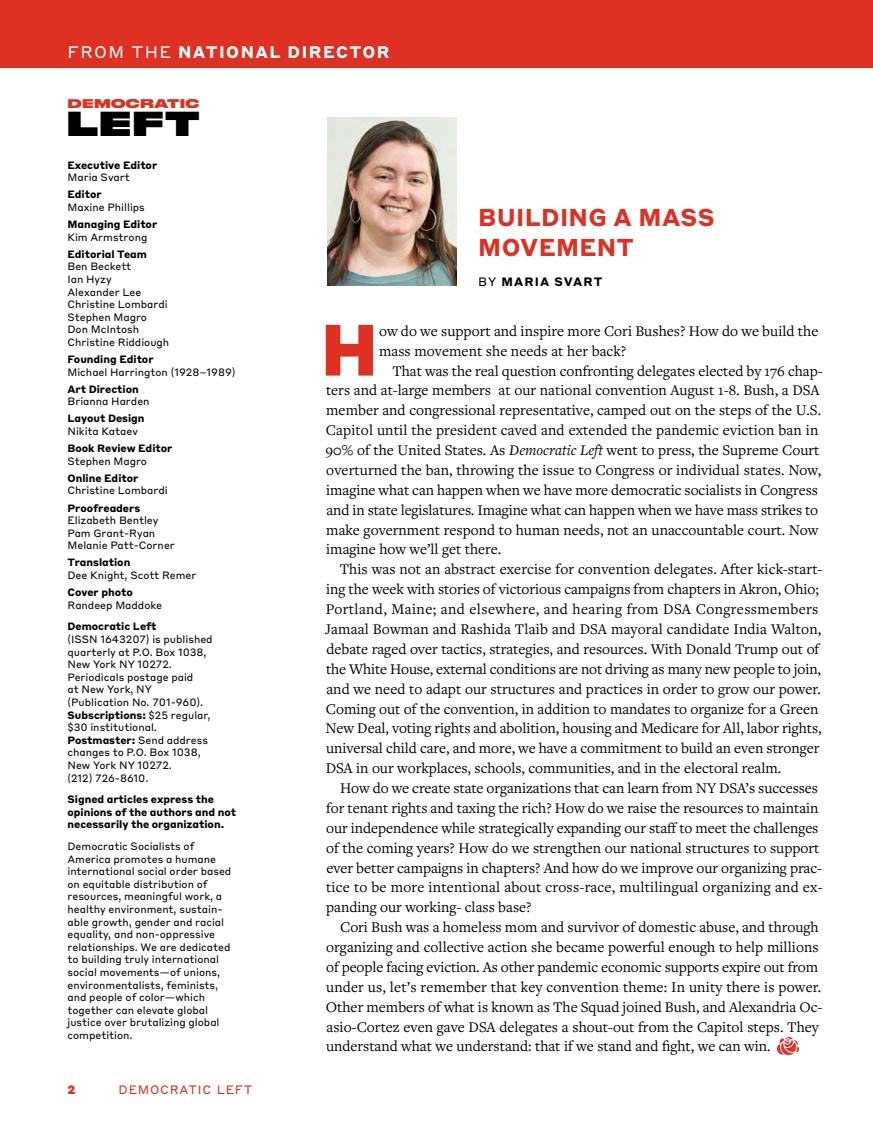
<style>
.page{position:relative;width:873px;height:1143px;background:#fff}
.page>*{position:absolute;margin:0;border:0;box-sizing:border-box;transform-origin:0 0}
.t1{font:900 71.4px "Styrene B";color:#de3023}
.t2{font:32.7px "Druk Wide Super";color:#000}
.t3{font:700 24px/30px "Styrene B";letter-spacing:.01em;color:#de3023}
.t4{font:700 16.5px "Styrene B";letter-spacing:.085em;color:#fff}
.t5{font:15.3px/20px "Freight Text Pro";color:#000}
.t6{font:12px "Styrene B";letter-spacing:.065em;color:#de3023}
.t7{font:700 12px "Styrene B";letter-spacing:.09em;color:#000}
.t8{font:900 12px "Styrene B";color:#de3023}
.t9{font:800 11.85px "Druk Wide";letter-spacing:.055em;color:#de3023}
.t10{font:10.5px/12.6px "Styrene B";letter-spacing:-.005em;color:#000}
.t11{font:700 10.5px/12.6px "Styrene B";letter-spacing:-.005em;color:#000}
.s1{font-weight:400}
.s2{font-weight:700}
.s3{font-style:italic}
</style>
<div class="page">
<div style="left:0;top:0;width:873px;height:68px;background:#de3023"></div>
<img style="left:777px;top:1038px;width:22px;height:16px">
<img style="left:327px;top:117px;width:129px;height:169px">
<p class="t4" style="left:68px;top:38px;width:324px"><span class="s1">FROM THE</span> NATIONAL DIRECTOR</p>
<p class="t9" style="left:68px;top:94px;width:133px">DEMOCRATIC</p>
<h2 class="t2" style="left:68px;top:96px;width:134px">LEFT</h2>
<p class="t11" style="left:68px;top:158px;width:91px">Executive Editor</p>
<p class="t10" style="left:68px;top:170px;width:64px">Maria Svart</p>
<p class="t11" style="left:68px;top:187px;width:36px">Editor</p>
<p class="t10" style="left:68px;top:200px;width:79px">Maxine Phillips</p>
<p class="t11" style="left:68px;top:217px;width:91px">Managing Editor</p>
<p class="t10" style="left:68px;top:230px;width:81px">Kim Armstrong</p>
<p class="t11" style="left:68px;top:247px;width:81px">Editorial Team</p>
<p class="t10" style="left:68px;top:259px;width:103px">Ben Beckett<br>Ian Hyzy<br>Alexander Lee<br>Christine Lombardi<br>Stephen Magro<br>Don McIntosh<br>Christine Riddiough</p>
<p class="t11" style="left:68px;top:352px;width:88px">Founding Editor</p>
<p class="t10" style="left:68px;top:365px;width:170px">Michael Harrington (1928–1989)</p>
<p class="t11" style="left:68px;top:382px;width:73px">Art Direction</p>
<p class="t10" style="left:68px;top:394px;width:84px">Brianna Harden</p>
<p class="t11" style="left:68px;top:411px;width:79px">Layout Design</p>
<p class="t10" style="left:68px;top:424px;width:72px">Nikita Kataev</p>
<p class="t11" style="left:68px;top:441px;width:106px">Book Review Editor</p>
<p class="t10" style="left:68px;top:454px;width:81px">Stephen Magro</p>
<p class="t11" style="left:68px;top:471px;width:72px">Online Editor</p>
<p class="t10" style="left:68px;top:484px;width:102px">Christine Lombardi</p>
<p class="t11" style="left:68px;top:501px;width:74px">Proofreaders</p>
<p class="t10" style="left:68px;top:513px;width:109px">Elizabeth Bentley<br>Pam Grant-Ryan<br>Melanie Patt-Corner</p>
<p class="t11" style="left:68px;top:555px;width:64px">Translation</p>
<p class="t10" style="left:68px;top:568px;width:130px">Dee Knight, Scott Remer</p>
<p class="t11" style="left:68px;top:585px;width:67px">Cover photo</p>
<p class="t10" style="left:68px;top:598px;width:96px">Randeep Maddoke</p>
<p class="t11" style="left:68px;top:619px;width:91px">Democratic Left</p>
<p class="t10" style="left:68px;top:632px;width:147px">(ISSN 1643207) is published quarterly at P.O. Box 1038,<br>New York NY 10272.<br>Periodicals postage paid<br>at New York, NY (Publication No. 701-960).<br><span class="s2">Subscriptions:</span> $25 regular, $30 institutional.<br><span class="s2">Postmaster:</span> Send address changes to P.O. Box 1038,<br>New York NY 10272.<br>(212) 726-8610.</p>
<p class="t11" style="left:68px;top:792px;width:170px">Signed articles express the opinions of the authors and not necessarily the organization.</p>
<p class="t10" style="left:68px;top:839px;width:165px">Democratic Socialists of<br>America promotes a humane international social order based on equitable distribution of resources, meaningful work, a healthy environment, sustain&shy;able growth, gender and racial equality, and non-oppressive relationships. We are dedicated to building truly international social movements—of unions, environmentalists, feminists, and people of color—which together can elevate global justice over brutalizing global competition.</p>
<p class="t8" style="left:68px;top:1079px;width:9px">2</p>
<p class="t6" style="left:119px;top:1079px;width:136px">DEMOCRATIC LEFT</p>
<h3 class="t3" style="left:478px;top:201px;width:238px">BUILDING A MASS<br>MOVEMENT</h3>
<p class="t7" style="left:478px;top:272px;width:126px"><span class="s1">BY</span> MARIA SVART</p>
<h1 class="t1" style="left:320px;top:288px;width:59px">H</h1>
<p class="t5" style="left:379px;top:320px;width:441px">ow do we support and inspire more Cori Bushes? How do we build the mass movement she needs at her back?</p>
<p class="t5" style="left:326px;top:360px;width:499px;text-indent:67px">That was the real question confronting delegates elected by 176 chap&shy;ters and at-large members at our national convention August 1-8. Bush, a DSA member and congressional representative, camped out on the steps of the U.S.<br>Capitol until the president caved and extended the pandemic eviction ban in 90% of the United States. As <span class="s3">Democratic Left</span> went to press, the Supreme Court overturned the ban, throwing the issue to Congress or individual states. Now, imagine what can happen when we have more democratic socialists in Congress and in state legislatures. Imagine what can happen when we have mass strikes to make government respond to human needs, not an unaccountable court. Now imagine how we’ll get there.</p>
<p class="t5" style="left:325px;top:559px;width:499px;text-indent:14px">This was not an abstract exercise for convention delegates. After kick-start&shy;ing the week with stories of victorious campaigns from chapters in Akron, Ohio; Portland, Maine; and elsewhere, and hearing from DSA Congressmembers Jamaal Bowman and Rashida Tlaib and DSA mayoral candidate India Walton, debate raged over tactics, strategies, and resources. With Donald Trump out of the White House, external conditions are not driving as many new people to join, and we need to adapt our structures and practices in order to grow our power.<br>Coming out of the convention, in addition to mandates to organize for a Green New Deal, voting rights and abolition, housing and Medicare for All, labor rights, universal child care, and more, we have a commitment to build an even stronger DSA in our workplaces, schools, communities, and in the electoral realm.</p>
<p class="t5" style="left:326px;top:778px;width:498px;text-indent:14px">How do we create state organizations that can learn from NY DSA’s successes for tenant rights and taxing the rich? How do we raise the resources to maintain our independence while strategically expanding our staff to meet the challenges of the coming years? How do we strengthen our national structures to support ever better campaigns in chapters? And how do we improve our organizing prac&shy;tice to be more intentional about cross-race, multilingual organizing and ex&shy;panding our working- class base?</p>
<p class="t5" style="left:326px;top:917px;width:498px;text-indent:14px">Cori Bush was a homeless mom and survivor of domestic abuse, and through organizing and collective action she became powerful enough to help millions of people facing eviction. As other pandemic economic supports expire out from under us, let’s remember that key convention theme: In unity there is power.<br>Other members of what is known as The Squad joined Bush, and Alexandria Oc&shy;asio-Cortez even gave DSA delegates a shout-out from the Capitol steps. They understand what we understand: that if we stand and fight, we can win.</p>
</div>
